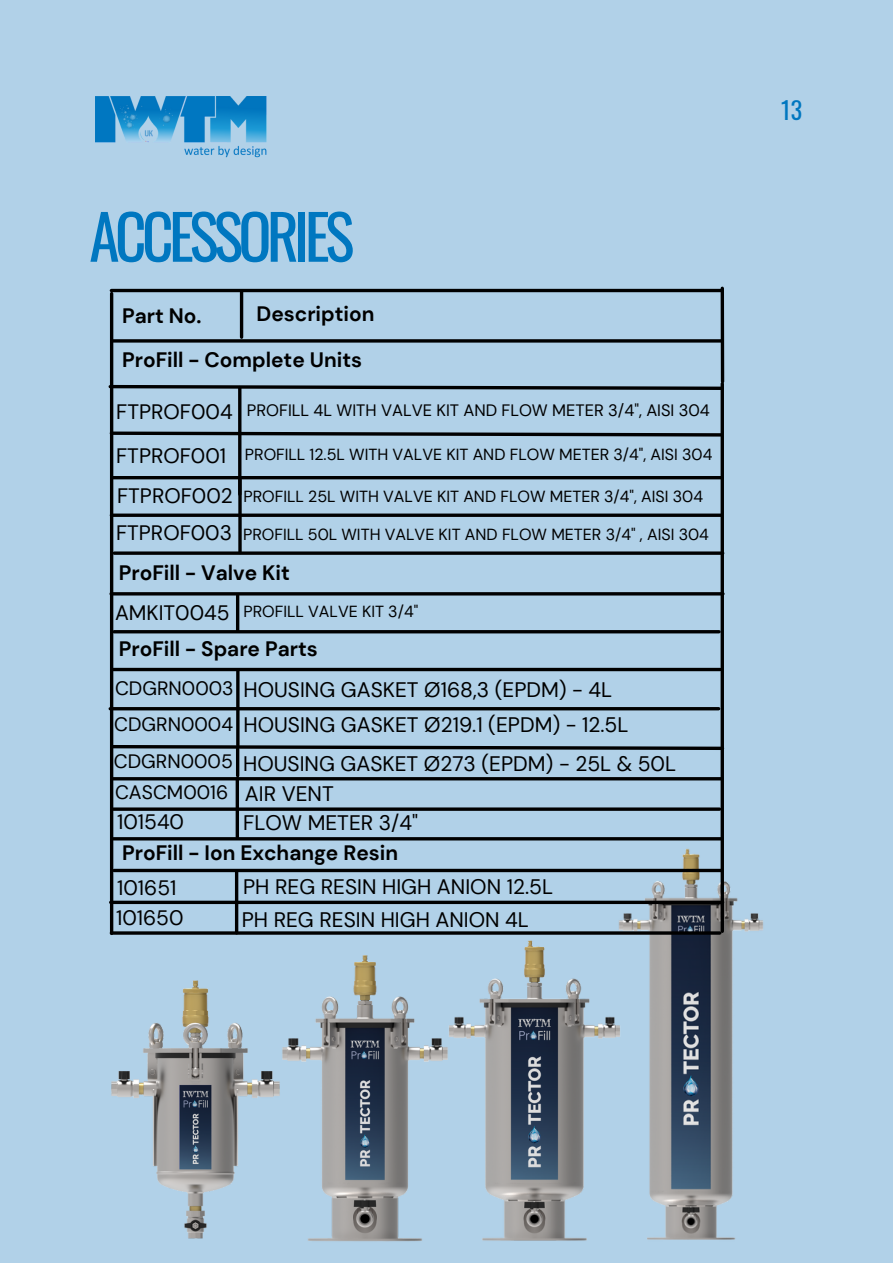
<style>
.page{position:relative;width:893px;height:1264px;background:#fff}
.page>*{position:absolute;margin:0;border:0;box-sizing:border-box;transform-origin:0 0}
.t1{font:61.5px "Oswald";letter-spacing:-.075em;color:#0077c0}
.t2{font:24px "Oswald";color:#0077c0}
.t3{font:21px "DM Sans";color:#000}
.t4{font:700 20.85px "DM Sans";color:#000}
.t5{font:20.85px "DM Sans";color:#000}
.t6{font:19.35px "DM Sans";color:#000}
.t7{font:16.5px "DM Sans";color:#000}
.t8{font:16.05px "DM Sans";color:#000}
.s1{font-size:20.85px}
.s2{font-size:19.35px}
.s3{font-size:21px}
</style>
<div class="page">
<div style="left:0;top:0;width:892px;height:1262px;background:#b1d1e8"></div>
<img style="left:111px;top:980px;width:153px;height:259px">
<img style="left:264px;top:955px;width:177px;height:287px">
<img style="left:441px;top:934px;width:157px;height:307px">
<img style="left:598px;top:840px;width:165px;height:400px">
<hr style="left:110px;top:293px;width:3px;height:640px;background:#000">
<hr style="left:111px;top:289px;width:611px;height:3px;background:#000">
<hr style="left:112px;top:339px;width:610px;height:3px;background:#000">
<svg style="left:108px;top:383px;width:612px;height:8px"></svg>
<hr style="left:238px;top:387px;width:3px;height:107px;background:#000">
<hr style="left:114px;top:630px;width:605px;height:3px;background:#000">
<svg style="left:720px;top:383px;width:4px;height:548px;background:#191d20"></svg>
<svg style="left:109px;top:430px;width:615px;height:8px"></svg>
<hr style="left:112px;top:476px;width:610px;height:3px;background:#000">
<svg style="left:720px;top:288px;width:4px;height:93px"></svg>
<hr style="left:240px;top:292px;width:3px;height:45px;background:#000">
<svg style="left:113px;top:513px;width:608px;height:4px;background:#1b2023"></svg>
<svg style="left:238px;top:479px;width:4px;height:72px"></svg>
<svg style="left:114px;top:551px;width:608px;height:4px;background:#1b2023"></svg>
<hr style="left:111px;top:592px;width:612px;height:3px;background:#000">
<hr style="left:112px;top:668px;width:608px;height:3px;background:#000">
<hr style="left:236px;top:671px;width:3px;height:74px;background:#000">
<hr style="left:110px;top:707px;width:608px;height:3px;background:#000">
<svg style="left:109px;top:743px;width:616px;height:8px"></svg>
<hr style="left:236px;top:748px;width:3px;height:27px;background:#000">
<hr style="left:112px;top:777px;width:610px;height:3px;background:#000">
<hr style="left:113px;top:807px;width:606px;height:3px;background:#000">
<hr style="left:113px;top:837px;width:608px;height:3px;background:#000">
<svg style="left:235px;top:780px;width:4px;height:57px"></svg>
<hr style="left:236px;top:595px;width:3px;height:35px;background:#000">
<svg style="left:114px;top:868px;width:607px;height:4px;background:#23292d"></svg>
<svg style="left:113px;top:900px;width:609px;height:4px;background:#1d2225"></svg>
<hr style="left:235px;top:872px;width:3px;height:60px;background:#000">
<hr style="left:111px;top:931px;width:608px;height:3px;background:#000">
<img style="left:96px;top:96px;width:171px;height:62px">
<h1 class="t1" style="left:89px;top:188px;width:266px">ACCESSORIES</h1>
<p class="t4" style="left:122px;top:302px;width:81px">Part No.</p>
<p class="t4" style="left:256px;top:300px;width:119px">Description</p>
<p class="t4" style="left:122px;top:346px;width:241px">ProFill - Complete Units</p>
<p class="t7" style="left:116px;top:400px;width:595px"><span class="s1">FTPROF004</span> PROFILL 4L WITH VALVE KIT AND FLOW METER 3/4", AISI 304</p>
<p class="t8" style="left:116px;top:444px;width:597px"><span class="s1">FTPROF001</span> PROFILL 12.5L WITH VALVE KIT AND FLOW METER 3/4", AISI 304</p>
<p class="t8" style="left:117px;top:485px;width:587px"><span class="s1">FTPROF002</span> PROFILL 25L WITH VALVE KIT AND FLOW METER 3/4", AISI 304</p>
<p class="t8" style="left:243px;top:524px;width:467px">PROFILL 50L WITH VALVE KIT AND FLOW METER 3/4" , AISI 304</p>
<p class="t5" style="left:116px;top:519px;width:117px">FTPROF003</p>
<p class="t4" style="left:119px;top:559px;width:173px">ProFill - Valve Kit</p>
<p class="t8" style="left:115px;top:601px;width:305px"><span class="s1">AMKIT0045</span> PROFILL VALVE KIT 3/4"</p>
<p class="t4" style="left:119px;top:635px;width:200px">ProFill - Spare Parts</p>
<h3 class="t3" style="left:115px;top:676px;width:499px"><span class="s2">CDGRN0003</span> HOUSING GASKET Ø168,3 (EPDM) - 4L</h3>
<h3 class="t3" style="left:114px;top:711px;width:515px"><span class="s2">CDGRN0004</span> HOUSING GASKET Ø219.1 (EPDM) - 12.5L</h3>
<h3 class="t3" style="left:114px;top:750px;width:563px"><span class="s2">CDGRN0005</span> HOUSING GASKET Ø273 (EPDM) - 25L &amp; 50L</h3>
<p class="t5" style="left:117px;top:808px;width:68px">101540</p>
<h3 class="t3" style="left:243px;top:809px;width:176px">FLOW METER 3/4"</h3>
<p class="t6" style="left:115px;top:779px;width:220px">CASCM0016 <span class="s3">AIR VENT</span></p>
<p class="t4" style="left:122px;top:839px;width:277px">ProFill - Ion Exchange Resin</p>
<p class="t5" style="left:117px;top:874px;width:61px">101651</p>
<h3 class="t3" style="left:243px;top:872px;width:311px">PH REG RESIN HIGH ANION 12.5L</h3>
<p class="t5" style="left:116px;top:904px;width:69px">101650</p>
<h3 class="t3" style="left:242px;top:906px;width:289px">PH REG RESIN HIGH ANION 4L</h3>
<h2 class="t2" style="left:781px;top:91px;width:22px">13</h2>
</div>
